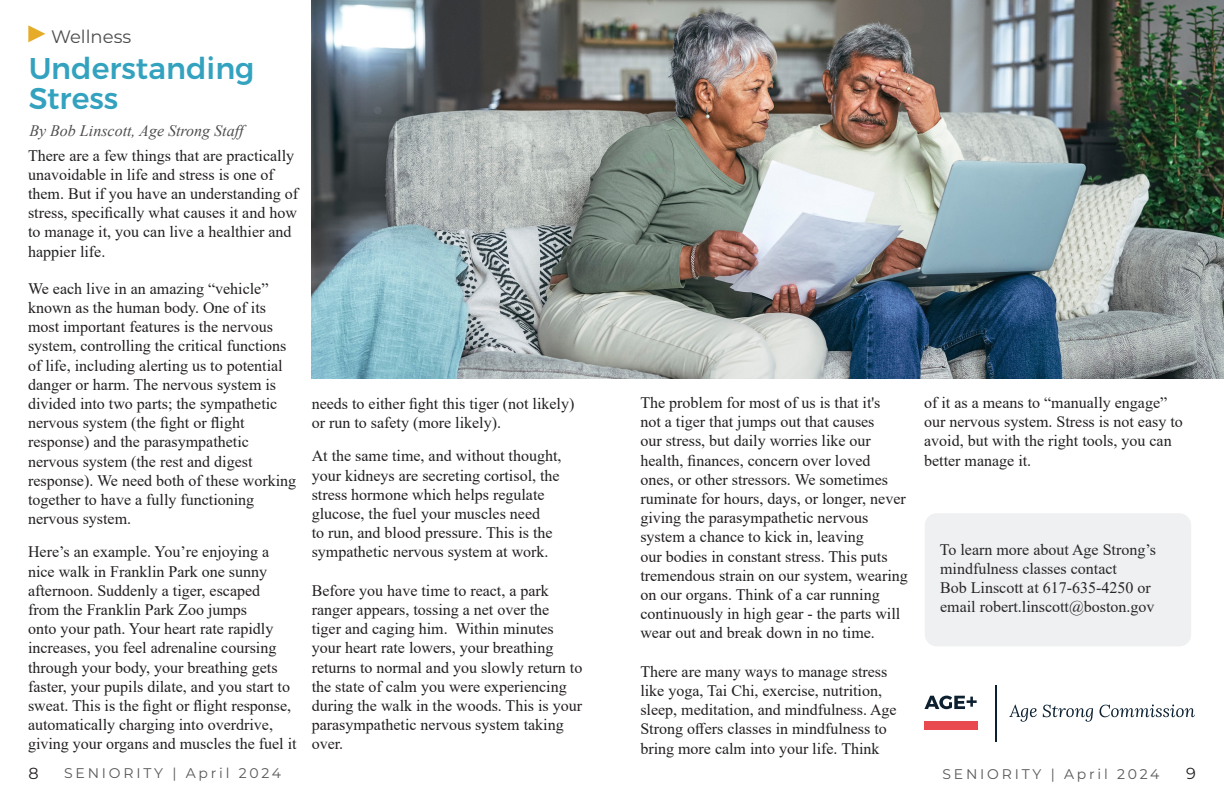
<style>
.page{position:relative;width:1224px;height:792px;background:#fff}
.page>*{position:absolute;margin:0;border:0;box-sizing:border-box;transform-origin:0 0}
.t1{font:500 30px/30px "Montserrat";color:#008bb0}
.t2{font:18px "Montserrat";color:#231f20}
.t3{font:16px/19.2px "Times New Roman";color:#231f20}
.t4{font:italic 16px "Times New Roman";color:#231f20}
.t5{font:16px "Montserrat";color:#231f20}
.t6{font:14px "Montserrat";letter-spacing:.2em;color:#57585a}
</style>
<div class="page">
<div style="left:925px;top:513px;width:266px;height:133px;background:#eef0f1;border-radius:12px"></div>
<svg style="left:28px;top:25px;width:17px;height:17px"></svg>
<img style="left:312px;top:0;width:912px;height:379px">
<div style="left:924px;top:722px;width:53px;height:8px;background:#e94a4f"></div>
<hr style="left:995px;top:685px;width:2px;height:57px;background:#0c2030">
<svg style="left:1009px;top:705px;width:28px;height:17px"></svg>
<svg style="left:1043px;top:705px;width:50px;height:17px"></svg>
<svg style="left:1100px;top:704px;width:95px;height:13px"></svg>
<svg style="left:924px;top:696px;width:53px;height:13px"></svg>
<p class="t2" style="left:51px;top:24px;width:82px">Wellness</p>
<h1 class="t1" style="left:28px;top:51px;width:228px">Understanding<br>Stress</h1>
<p class="t4" style="left:29px;top:119px;width:222px">By Bob Linscott, Age Strong Staff</p>
<p class="t3" style="left:28px;top:145px;width:272px">There are a few things that are practically unavoidable in life and stress is one of them. But if you have an understanding of stress, specifically what causes it and how to manage it, you can live a healthier and happier life.</p>
<p class="t3" style="left:28px;top:278px;width:270px">We each live in an amazing “vehicle” known as the human body. One of its most important features is the nervous system, controlling the critical functions of life, including alerting us to potential danger or harm. The nervous system is divided into two parts; the sympathetic nervous system (the fight or flight response) and the parasympathetic nervous system (the rest and digest response). We need both of these working together to have a fully functioning nervous system.</p>
<p class="t3" style="left:28px;top:542px;width:270px">Here’s an example. You’re enjoying a nice walk in Franklin Park one sunny afternoon. Suddenly a tiger, escaped<br>from the Franklin Park Zoo jumps<br>onto your path. Your heart rate rapidly increases, you feel adrenaline coursing through your body, your breathing gets faster, your pupils dilate, and you start to sweat. This is the fight or flight response, automatically charging into overdrive, giving your organs and muscles the fuel it</p>
<p class="t3" style="left:312px;top:394px;width:264px">needs to either fight this tiger (not likely) or run to safety (more likely).</p>
<p class="t3" style="left:312px;top:446px;width:251px">At the same time, and without thought, your kidneys are secreting cortisol, the stress hormone which helps regulate glucose, the fuel your muscles need<br>to run, and blood pressure. This is the sympathetic nervous system at work.</p>
<p class="t3" style="left:312px;top:580px;width:272px">Before you have time to react, a park ranger appears, tossing a net over the tiger and caging him. Within minutes your heart rate lowers, your breathing returns to normal and you slowly return to the state of calm you were experiencing during the walk in the woods. This is your parasympathetic nervous system taking over.</p>
<p class="t3" style="left:640px;top:393px;width:269px">The problem for most of us is that it's<br>not a tiger that jumps out that causes<br>our stress, but daily worries like our health, finances, concern over loved<br>ones, or other stressors. We sometimes ruminate for hours, days, or longer, never giving the parasympathetic nervous system a chance to kick in, leaving<br>our bodies in constant stress. This puts tremendous strain on our system, wearing on our organs. Think of a car running continuously in high gear - the parts will wear out and break down in no time.</p>
<p class="t3" style="left:640px;top:661px;width:258px">There are many ways to manage stress like yoga, Tai Chi, exercise, nutrition, sleep, meditation, and mindfulness. Age Strong offers classes in mindfulness to bring more calm into your life. Think</p>
<p class="t3" style="left:924px;top:393px;width:260px">of it as a means to “manually engage” our nervous system. Stress is not easy to avoid, but with the right tools, you can better manage it.</p>
<p class="t3" style="left:940px;top:539px;width:218px">To learn more about Age Strong’s mindfulness classes contact</p>
<p class="t3" style="left:940px;top:578px;width:216px">Bob Linscott at 617-635-4250 or email robert.linscott@boston.gov</p>
<p class="t5" style="left:28px;top:762px;width:12px">8</p>
<p class="t6" style="left:64px;top:763px;width:219px">SENIORITY | April 2024</p>
<p class="t6" style="left:943px;top:765px;width:219px">SENIORITY | April 2024</p>
<p class="t5" style="left:1186px;top:762px;width:11px">9</p>
</div>
